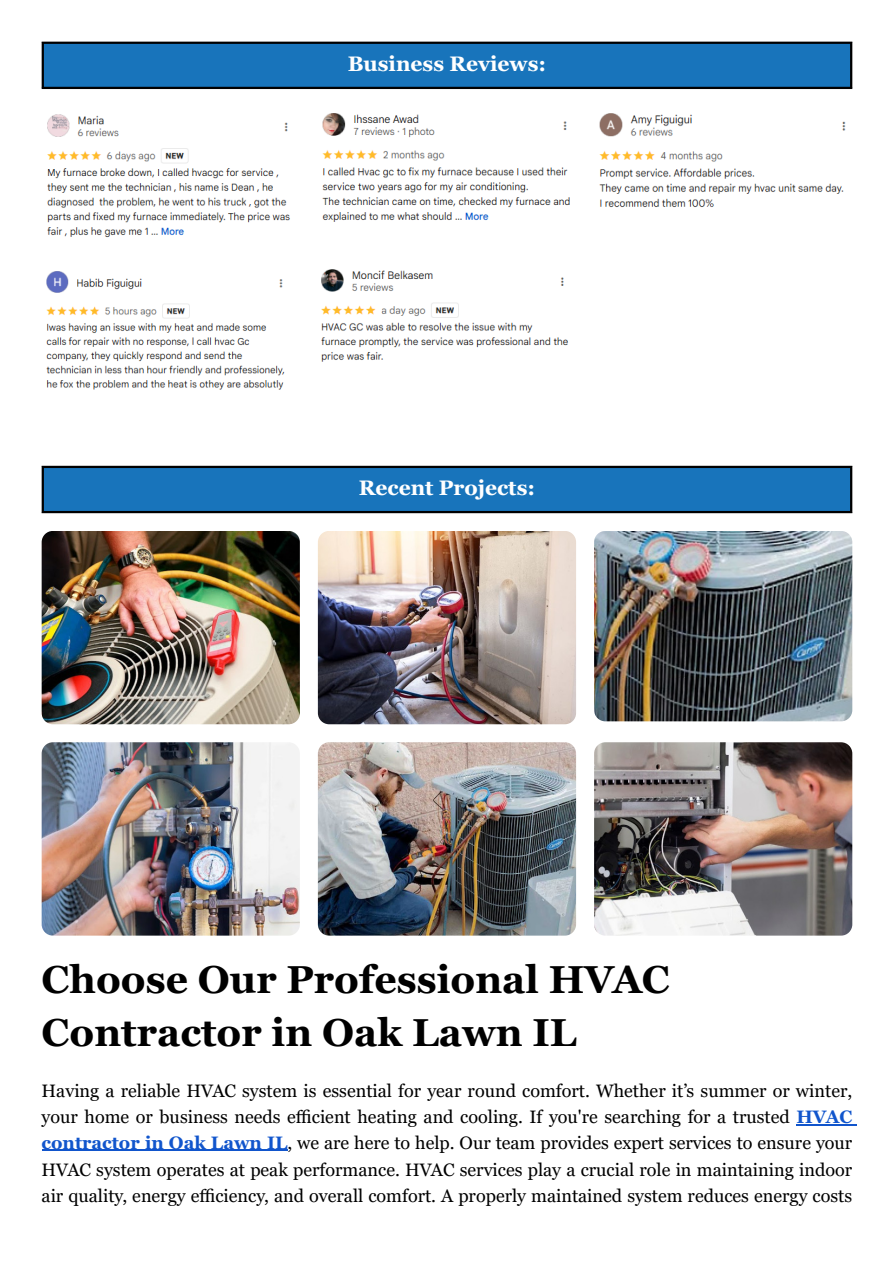
<style>
.page{position:relative;width:894px;height:1263px;background:#fff}
.page>*{position:absolute;margin:0;border:0;box-sizing:border-box;transform-origin:0 0}
.t1{font:700 39px/52.8px "Georgia Pro";color:#000}
.t2{font:700 21px "Georgia Pro";color:#fff}
.t3{font:18px/26.1px "Georgia Pro";color:#000;text-align:justify}
.s1{font-weight:700;color:#15c}
</style>
<div class="page">
<div style="left:42px;top:42px;width:809px;height:46px;background:#1874bb"></div>
<hr style="left:42px;top:44px;width:2px;height:43px;background:#000">
<hr style="left:849px;top:44px;width:3px;height:43px;background:#000">
<hr style="left:42px;top:42px;width:810px;height:2px;background:#000">
<hr style="left:42px;top:87px;width:810px;height:2px;background:#000">
<img style="left:47px;top:114px;width:243px;height:124px">
<img style="left:322px;top:113px;width:248px;height:109px">
<img style="left:599px;top:113px;width:247px;height:95px">
<img style="left:46px;top:271px;width:239px;height:119px">
<img style="left:321px;top:269px;width:248px;height:93px">
<div style="left:42px;top:467px;width:809px;height:45px;background:#1874bb"></div>
<hr style="left:42px;top:468px;width:2px;height:43px;background:#000">
<hr style="left:849px;top:468px;width:3px;height:43px;background:#000">
<hr style="left:42px;top:466px;width:810px;height:2px;background:#000">
<hr style="left:42px;top:511px;width:810px;height:2px;background:#000">
<img style="left:42px;top:531px;width:257px;height:193px;border-radius:11px">
<img style="left:318px;top:531px;width:258px;height:193px;border-radius:11px">
<img style="left:594px;top:531px;width:257px;height:190px;border-radius:11px">
<img style="left:42px;top:742px;width:257px;height:194px;border-radius:11px">
<img style="left:318px;top:742px;width:258px;height:194px;border-radius:11px">
<img style="left:594px;top:742px;width:258px;height:194px;border-radius:11px">
<svg style="left:42px;top:1124px;width:815px;height:27px"></svg>
<hr style="left:42px;top:1150px;width:245px;height:1px;background:#15c">
<p class="t2" style="left:347px;top:52px;width:200px">Business Reviews:</p>
<p class="t2" style="left:359px;top:476px;width:178px">Recent Projects:</p>
<h2 class="t1" style="left:42px;top:953px;width:629px">Choose Our Professional HVAC<br>Contractor in Oak Lawn IL</h2>
<p class="t3" style="left:42px;top:1078px;width:811px">Having a reliable HVAC system is essential for year round comfort. Whether it’s summer or winter, your home or business needs efficient heating and cooling. If you're searching for a trusted <span class="s1">HVAC contractor in Oak Lawn IL</span>, we are here to help. Our team provides expert services to ensure your HVAC system operates at peak performance. HVAC services play a crucial role in maintaining indoor air quality, energy efficiency, and overall comfort. A properly maintained system reduces energy costs</p>
</div>
